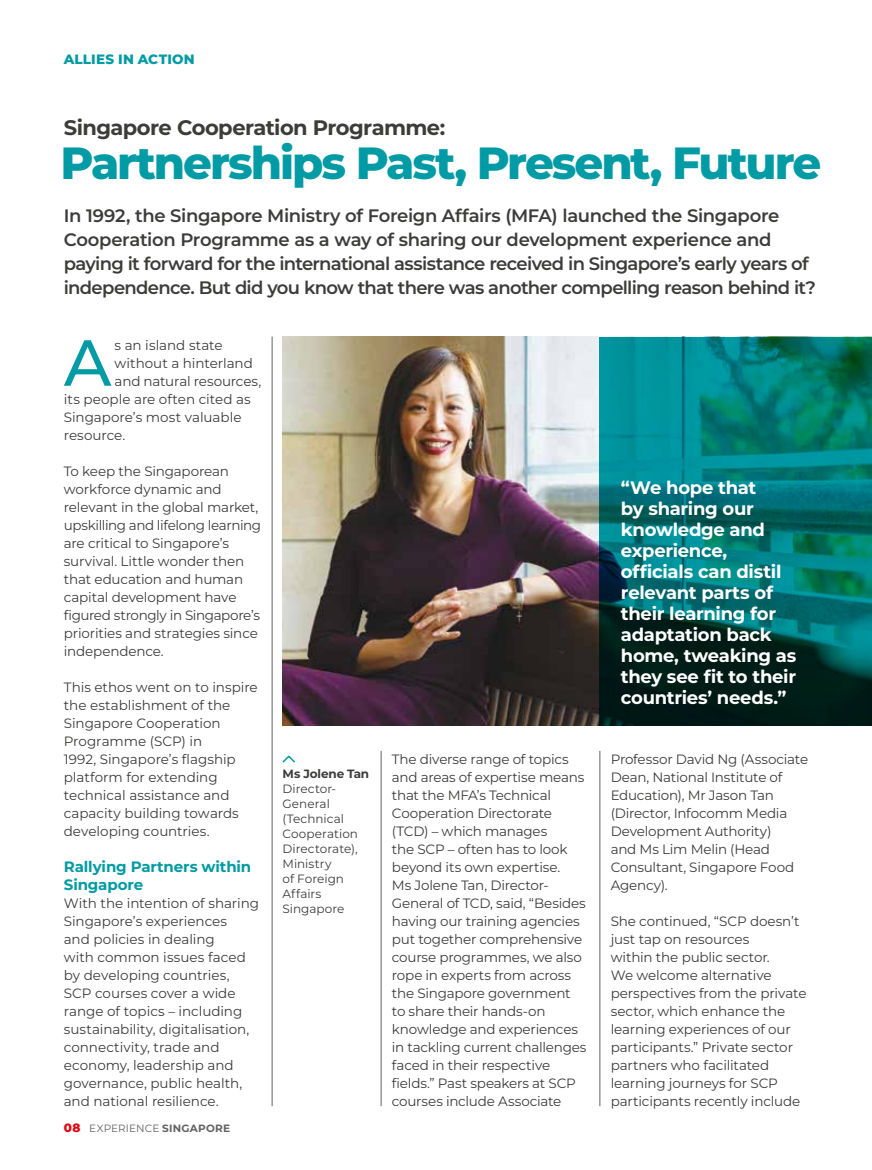
<style>
.page{position:relative;width:872px;height:1170px;background:#fff}
.page>*{position:absolute;margin:0;border:0;box-sizing:border-box;transform-origin:0 0}
.t1{font:500 64.95px "Montserrat";color:#009ba4}
.t2{font:800 45px "Montserrat";letter-spacing:-.045em;color:#009ba4}
.t3{font:700 21px "Montserrat";letter-spacing:-.03em;color:#3c3c3b}
.t4{font:600 18px/24px "Montserrat";letter-spacing:-.03em;color:#3c3c3b}
.t5{font:700 18px/21px "Montserrat";letter-spacing:-.015em;color:#fff}
.t6{font:700 15px/18px "Montserrat";letter-spacing:-.01em;color:#009ba4}
.t7{font:13.5px/18px "Montserrat";letter-spacing:-.01em;color:#3c3c3b}
.t8{font:800 13.5px "Montserrat";letter-spacing:.015em;color:#009ba4}
.t9{font:12px/15px "Montserrat";letter-spacing:.005em;color:#3c3c3b}
.t10{font:700 12px "Montserrat";letter-spacing:-.01em;color:#3c3c3b}
.t11{font:800 12px "Montserrat";color:#e30613}
.t12{font:10.5px "Montserrat";letter-spacing:.005em;color:#646363}
.s1{font-weight:700}
</style>
<div class="page">
<hr style="left:599px;top:750px;width:1px;height:356px;background:#646363">
<hr style="left:381px;top:750px;width:1px;height:356px;background:#646363">
<hr style="left:272px;top:336px;width:1px;height:770px;background:#646363">
<img style="left:282px;top:336px;width:317px;height:389px">
<svg style="left:282px;top:755px;width:13px;height:8px"></svg>
<svg style="left:599px;top:336px;width:273px;height:389px;background:#006463"></svg>
<p class="t8" style="left:64px;top:50px;width:132px">ALLIES IN ACTION</p>
<h3 class="t3" style="left:64px;top:114px;width:383px">Singapore Cooperation Programme:</h3>
<h2 class="t2" style="left:61px;top:133px;width:762px">Partnerships Past, Present, Future</h2>
<p class="t4" style="left:64px;top:203px;width:753px">In 1992, the Singapore Ministry of Foreign Affairs (MFA) launched the Singapore Cooperation Programme as a way of sharing our development experience and paying it forward for the international assistance received in Singapore’s early years of independence. But did you know that there was another compelling reason behind it?</p>
<h1 class="t1" style="left:64px;top:319px;width:49px">A</h1>
<p class="t7" style="left:115px;top:335px;width:110px">s an island state</p>
<p class="t7" style="left:115px;top:353px;width:140px">without a hinterland</p>
<p class="t7" style="left:115px;top:371px;width:148px">and natural resources,</p>
<p class="t7" style="left:64px;top:389px;width:188px">its people are often cited as</p>
<p class="t7" style="left:64px;top:407px;width:179px">Singapore’s most valuable</p>
<p class="t7" style="left:64px;top:425px;width:63px">resource.</p>
<p class="t7" style="left:64px;top:461px;width:199px">To keep the Singaporean workforce dynamic and relevant in the global market, upskilling and lifelong learning are critical to Singapore’s survival. Little wonder then that education and human capital development have figured strongly in Singapore’s priorities and strategies since independence.</p>
<p class="t7" style="left:64px;top:677px;width:195px">This ethos went on to inspire the establishment of the<br>Singapore Cooperation<br>Programme (SCP) in<br>1992, Singapore’s flagship platform for extending technical assistance and capacity building towards developing countries.</p>
<p class="t6" style="left:64px;top:857px;width:189px">Rallying Partners within<br>Singapore</p>
<p class="t7" style="left:64px;top:893px;width:197px">With the intention of sharing<br>Singapore’s experiences<br>and policies in dealing<br>with common issues faced by developing countries,<br>SCP courses cover a wide range of topics – including sustainability, digitalisation, connectivity, trade and economy, leadership and governance, public health, and national resilience.</p>
<p class="t11" style="left:64px;top:1119px;width:18px">08</p>
<p class="t12" style="left:89px;top:1120px;width:142px">EXPERIENCE <span class="s1">SINGAPORE</span></p>
<p class="t10" style="left:282px;top:765px;width:88px">Ms Jolene Tan</p>
<p class="t9" style="left:282px;top:780px;width:77px">Director-<br>General (Technical<br>Cooperation<br>Directorate),<br>Ministry<br>of Foreign<br>Affairs<br>Singapore</p>
<h3 class="t5" style="left:621px;top:476px;width:177px">“We hope that<br>by sharing our knowledge and experience, officials can distil relevant parts of their learning for adaptation back home, tweaking as they see fit to their countries’ needs.”</h3>
<p class="t7" style="left:392px;top:749px;width:196px">The diverse range of topics and areas of expertise means that the MFA’s Technical<br>Cooperation Directorate (TCD) – which manages<br>the SCP – often has to look beyond its own expertise.<br>Ms Jolene Tan, Director-<br>General of TCD, said, “Besides having our training agencies put together comprehensive course programmes, we also rope in experts from across the Singapore government to share their hands-on knowledge and experiences in tackling current challenges faced in their respective fields.” Past speakers at SCP courses include Associate</p>
<p class="t7" style="left:610px;top:749px;width:199px">Professor David Ng (Associate<br>Dean, National Institute of<br>Education), Mr Jason Tan (Director, Infocomm Media<br>Development Authority)<br>and Ms Lim Melin (Head<br>Consultant, Singapore Food<br>Agency).</p>
<p class="t7" style="left:610px;top:911px;width:197px">She continued, “SCP doesn’t just tap on resources<br>within the public sector.<br>We welcome alternative perspectives from the private sector, which enhance the learning experiences of our participants.” Private sector partners who facilitated learning journeys for SCP participants recently include</p>
</div>
